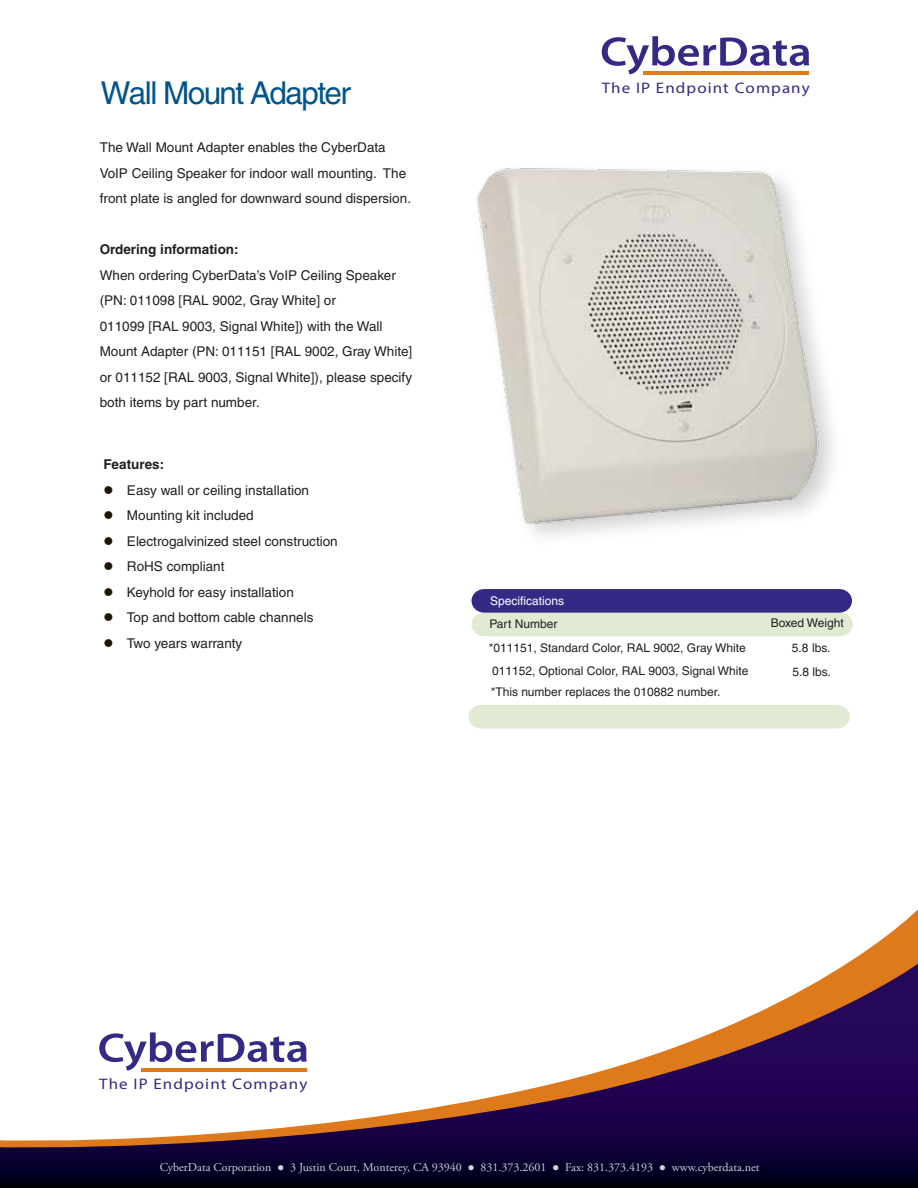
<style>
.page{position:relative;width:918px;height:1188px;background:#fff}
.page>*{position:absolute;margin:0;border:0;box-sizing:border-box;transform-origin:0 0}
.t1{font:31.5px "Helvetica";letter-spacing:-.05em;color:#00548e}
.t2{font:15.3px "Myriad Pro";letter-spacing:.065em;color:#332a86;scale:1.11 1}
.t3{font:13.5px/25.5px "Helvetica";color:#231f20}
.t4{font:700 13.5px "Helvetica";color:#231f20}
.t5{font:12px/24.2px "Helvetica";color:#231f20}
.t6{font:12px "Adobe Garamond Pro";color:#d1d3d4}
.t7{font:12px "Helvetica";color:#fff}
.s1{color:#1f1500}
</style>
<div class="page">
<svg style="left:846px;top:909px;width:72px;height:55px"></svg>
<svg style="left:0;top:964px;width:918px;height:224px"></svg>
<svg style="left:99px;top:1032px;width:208px;height:39px"></svg>
<hr style="left:141px;top:1068px;width:166px;height:4px;background:#df7a1c">
<svg style="left:602px;top:36px;width:207px;height:38px"></svg>
<hr style="left:644px;top:72px;width:165px;height:3px;background:#df7a1c">
<svg style="left:472px;top:589px;width:381px;height:47px;background:#8b8bad"></svg>
<div style="left:469px;top:705px;width:381px;height:24px;background:#e1ead3"></div>
<img style="left:476px;top:167px;width:349px;height:363px">
<h1 class="t1" style="left:101px;top:75px;width:252px">Wall Mount Adapter</h1>
<p class="t2" style="left:602px;top:78px;width:189px">The IP Endpoint Company</p>
<p class="t3" style="left:100px;top:135px;width:313px">The Wall Mount Adapter enables the CyberData<br>VoIP Ceiling Speaker for indoor wall mounting. The front plate is angled for downward sound dispersion.</p>
<p class="t4" style="left:100px;top:241px;width:140px">Ordering information:</p>
<p class="t3" style="left:100px;top:262px;width:314px">When ordering CyberData’s VoIP Ceiling Speaker (PN: 011098 [RAL 9002, Gray White] or<br>011099 [RAL 9003, Signal White]) with the Wall Mount Adapter (PN: 011151 [RAL 9002, Gray White] or 011152 [RAL 9003, Signal White]), please specify both items by part number.</p>
<p class="t4" style="left:103px;top:456px;width:62px">Features:</p>
<p class="t3" style="left:103px;top:477px;width:207px"><span class="s1">●</span> Easy wall or ceiling installation</p>
<p class="t3" style="left:103px;top:503px;width:152px"><span class="s1">●</span> Mounting kit included</p>
<p class="t3" style="left:103px;top:528px;width:236px"><span class="s1">●</span> Electrogalvinized steel construction</p>
<p class="t3" style="left:103px;top:554px;width:123px"><span class="s1">●</span> RoHS compliant</p>
<p class="t3" style="left:103px;top:579px;width:192px"><span class="s1">●</span> Keyhold for easy installation</p>
<p class="t3" style="left:103px;top:605px;width:212px"><span class="s1">●</span> Top and bottom cable channels</p>
<p class="t3" style="left:103px;top:630px;width:140px"><span class="s1">●</span> Two years warranty</p>
<p class="t2" style="left:99px;top:1075px;width:189px">The IP Endpoint Company</p>
<p class="t7" style="left:490px;top:594px;width:76px">Specifications</p>
<p class="t5" style="left:489px;top:612px;width:259px">Part Number<br>*011151, Standard Color, RAL 9002, Gray White</p>
<p class="t5" style="left:771px;top:611px;width:75px">Boxed Weight</p>
<p class="t5" style="left:792px;top:636px;width:40px">5.8 lbs.</p>
<p class="t5" style="left:492px;top:659px;width:258px">011152, Optional Color, RAL 9003, Signal White</p>
<p class="t5" style="left:792px;top:660px;width:40px">5.8 lbs.</p>
<p class="t5" style="left:491px;top:680px;width:231px">*This number replaces the 010882 number.</p>
<p class="t6" style="left:160px;top:1160px;width:601px">CyberData Corporation ● 3 Justin Court, Monterey, CA 93940 ● 831.373.2601 ● Fax: 831.373.4193 ● www.cyberdata.net</p>
</div>
